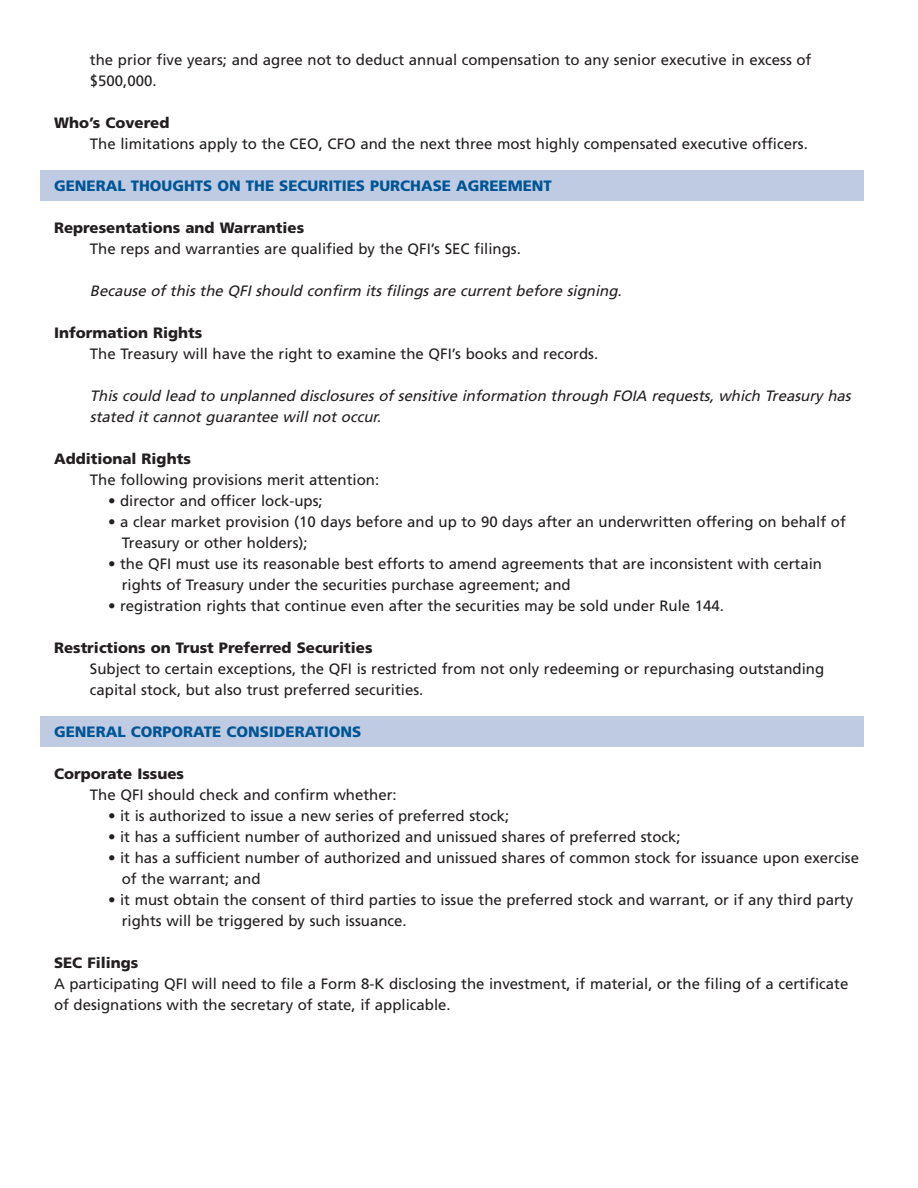
<style>
.page{position:relative;width:918px;height:1188px;background:#fff}
.page>*{position:absolute;margin:0;border:0;box-sizing:border-box;transform-origin:0 0}
.t1{font:15px/21px "Frutiger";color:#231f20}
.t2{font:italic 15px/21px "Frutiger";color:#231f20}
.t3{font:900 15px "Frutiger";color:#231f20}
.t4{font:900 15px "Frutiger";color:#005595}
</style>
<div class="page">
<div style="left:40px;top:171px;width:824px;height:30px;background:#bfcbe3"></div>
<div style="left:40px;top:716px;width:824px;height:31px;background:#bfcbe3"></div>
<p class="t1" style="left:90px;top:51px;width:723px">the prior five years; and agree not to deduct annual compensation to any senior executive in excess of $500,000.</p>
<p class="t3" style="left:54px;top:117px;width:117px">Who’s Covered</p>
<p class="t1" style="left:90px;top:135px;width:719px">The limitations apply to the CEO, CFO and the next three most highly compensated executive officers.</p>
<p class="t4" style="left:54px;top:180px;width:499px">GENERAL THOUGHTS ON THE SECURITIES PURCHASE AGREEMENT</p>
<p class="t3" style="left:54px;top:222px;width:252px">Representations and Warranties</p>
<p class="t1" style="left:90px;top:240px;width:433px">The reps and warranties are qualified by the QFI’s SEC filings.</p>
<p class="t2" style="left:90px;top:282px;width:536px">Because of this the QFI should confirm its filings are current before signing.</p>
<p class="t3" style="left:54px;top:327px;width:150px">Information Rights</p>
<p class="t1" style="left:90px;top:345px;width:510px">The Treasury will have the right to examine the QFI’s books and records.</p>
<p class="t2" style="left:90px;top:387px;width:765px">This could lead to unplanned disclosures of sensitive information through FOIA requests, which Treasury has stated it cannot guarantee will not occur.</p>
<p class="t3" style="left:54px;top:453px;width:138px">Additional Rights</p>
<p class="t1" style="left:90px;top:471px;width:291px">The following provisions merit attention:</p>
<p class="t1" style="left:108px;top:492px;width:216px">• director and officer lock-ups;</p>
<p class="t1" style="left:122px;top:513px;width:726px;text-indent:-14px">• a clear market provision (10 days before and up to 90 days after an underwritten offering on behalf of<br>Treasury or other holders);</p>
<p class="t1" style="left:122px;top:555px;width:702px;text-indent:-14px">• the QFI must use its reasonable best efforts to amend agreements that are inconsistent with certain rights of Treasury under the securities purchase agreement; and</p>
<p class="t1" style="left:108px;top:597px;width:618px">• registration rights that continue even after the securities may be sold under Rule 144.</p>
<p class="t3" style="left:54px;top:642px;width:320px">Restrictions on Trust Preferred Securities</p>
<p class="t1" style="left:90px;top:660px;width:736px">Subject to certain exceptions, the QFI is restricted from not only redeeming or repurchasing outstanding capital stock, but also trust preferred securities.</p>
<p class="t4" style="left:54px;top:726px;width:309px">GENERAL CORPORATE CONSIDERATIONS</p>
<p class="t3" style="left:54px;top:768px;width:132px">Corporate Issues</p>
<p class="t1" style="left:90px;top:786px;width:308px">The QFI should check and confirm whether:</p>
<p class="t1" style="left:108px;top:807px;width:403px">• it is authorized to issue a new series of preferred stock;</p>
<p class="t1" style="left:108px;top:828px;width:574px">• it has a sufficient number of authorized and unissued shares of preferred stock;</p>
<p class="t1" style="left:122px;top:849px;width:739px;text-indent:-14px">• it has a sufficient number of authorized and unissued shares of common stock for issuance upon exercise of the warrant; and</p>
<p class="t1" style="left:122px;top:891px;width:733px;text-indent:-14px">• it must obtain the consent of third parties to issue the preferred stock and warrant, or if any third party rights will be triggered by such issuance.</p>
<p class="t3" style="left:54px;top:957px;width:86px">SEC Filings</p>
<p class="t1" style="left:54px;top:975px;width:796px">A participating QFI will need to file a Form 8-K disclosing the investment, if material, or the filing of a certificate of designations with the secretary of state, if applicable.</p>
</div>
